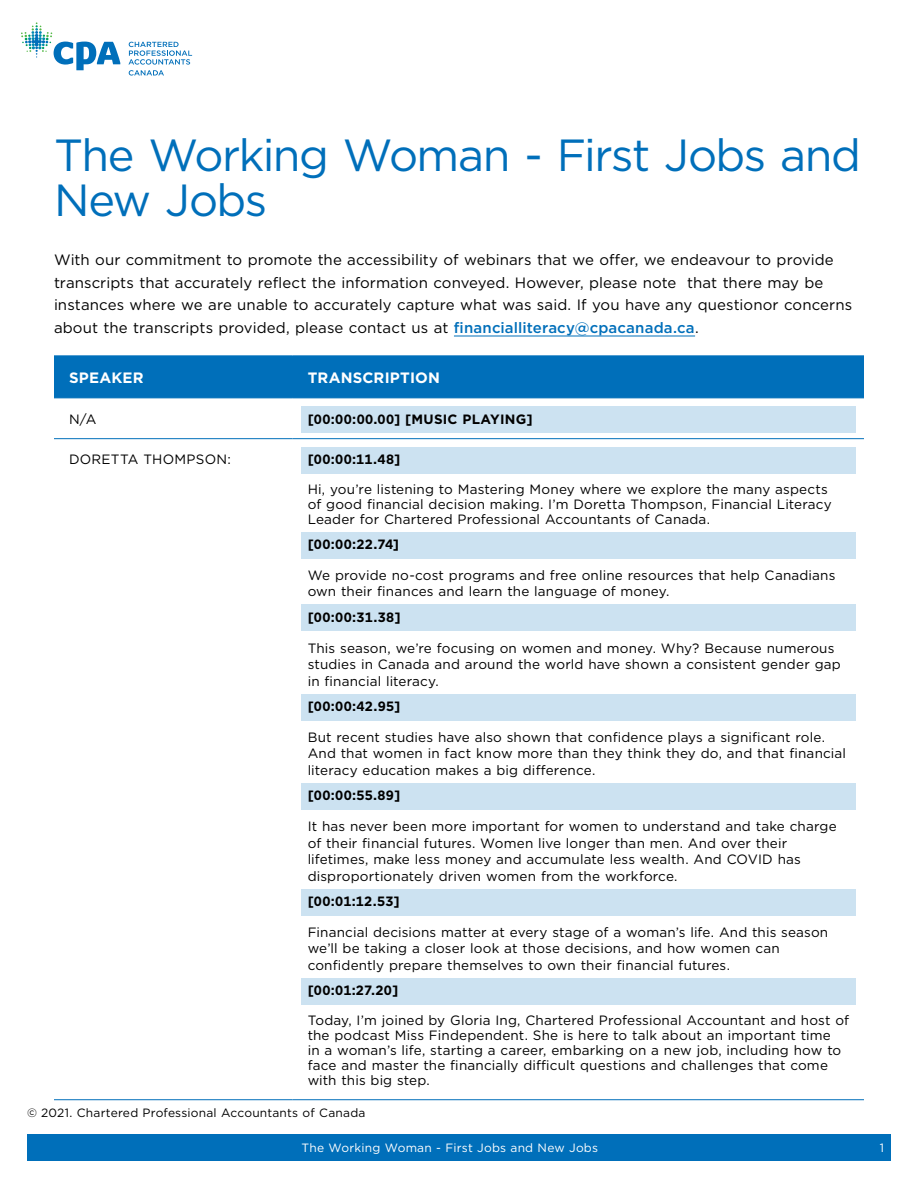
<style>
.page{position:relative;width:918px;height:1188px;background:#fff}
.page>*{position:absolute;margin:0;border:0;box-sizing:border-box;transform-origin:0 0}
.CPATranscript_Title{font:45px/45px "Gotham";letter-spacing:-.035em;color:#006fba}
.CPA__para1{font:15px/22.5px "Gotham";letter-spacing:.005em;color:#000}
.CPA_tableText-header{font:700 15px "Gotham";letter-spacing:.015em;color:#fff}
.CPA_tableText-body{font:13.5px/16.5px "Gotham";letter-spacing:.01em;color:#000}
.CPA_timeStamp{font:700 13.5px "Gotham";letter-spacing:.02em;color:#000}
.t1{font:12px "Gotham";letter-spacing:.015em;color:#000}
.t2{font:12px "Gotham";letter-spacing:.015em;color:#fff}
.s1{font-weight:500;color:#006fba}
</style>
<div class="page">
<div style="left:27px;top:1134px;width:864px;height:27px;background:#006fba"></div>
<svg style="left:21px;top:22px;width:99px;height:48px"></svg>
<svg style="left:128px;top:42px;width:64px;height:34px"></svg>
<hr style="left:454px;top:336px;width:241px;height:1px;background:#006fba">
<div style="left:54px;top:356px;width:810px;height:41px;background:#006fba"></div>
<hr style="left:54px;top:355px;width:239px;height:1px;background:#006fba">
<hr style="left:293px;top:355px;width:571px;height:1px;background:#006fba">
<hr style="left:54px;top:397px;width:239px;height:1px;background:#006fba">
<hr style="left:293px;top:397px;width:571px;height:1px;background:#006fba">
<hr style="left:54px;top:438px;width:239px;height:1px;background:#006fba">
<hr style="left:293px;top:438px;width:571px;height:1px;background:#006fba">
<hr style="left:54px;top:1099px;width:239px;height:1px;background:#006fba">
<hr style="left:293px;top:1099px;width:571px;height:1px;background:#006fba">
<div style="left:301px;top:406px;width:555px;height:27px;background:#cce2f1"></div>
<div style="left:301px;top:447px;width:555px;height:27px;background:#cce2f1"></div>
<div style="left:301px;top:532px;width:555px;height:27px;background:#cce2f1"></div>
<div style="left:301px;top:604px;width:555px;height:27px;background:#cce2f1"></div>
<div style="left:301px;top:694px;width:555px;height:27px;background:#cce2f1"></div>
<div style="left:301px;top:783px;width:555px;height:27px;background:#cce2f1"></div>
<div style="left:301px;top:889px;width:555px;height:27px;background:#cce2f1"></div>
<div style="left:301px;top:978px;width:555px;height:27px;background:#cce2f1"></div>
<h1 class="CPATranscript_Title" style="left:54px;top:132px;width:809px">The Working Woman - First Jobs and<br>New Jobs</h1>
<p class="CPA__para1" style="left:54px;top:249px;width:800px">With our commitment to promote the accessibility of webinars that we offer, we endeavour to provide transcripts that accurately reflect the information conveyed. However, please note that there may be instances where we are unable to accurately capture what was said. If you have any questionor concerns about the transcripts provided, please contact us at <span class="s1">financialliteracy@cpacanada.ca</span>.</p>
<h1 class="CPA_tableText-header" style="left:69px;top:368px;width:76px">SPEAKER</h1>
<h1 class="CPA_tableText-header" style="left:308px;top:368px;width:134px">TRANSCRIPTION</h1>
<p class="CPA_tableText-body" style="left:69px;top:410px;width:29px">N/A</p>
<p class="CPA_timeStamp" style="left:308px;top:410px;width:226px">[00:00:00.00] [MUSIC PLAYING]</p>
<p class="CPA_tableText-body" style="left:69px;top:451px;width:163px">DORETTA THOMPSON:</p>
<p class="CPA_timeStamp" style="left:308px;top:451px;width:94px">[00:00:11.48]</p>
<p class="CPA_tableText-body" style="left:308px;top:481px;width:526px;line-height:15px">Hi, you’re listening to Mastering Money where we explore the many aspects of good financial decision making. I’m Doretta Thompson, Financial Literacy<br>Leader for Chartered Professional Accountants of Canada.</p>
<p class="CPA_timeStamp" style="left:308px;top:535px;width:93px">[00:00:22.74]</p>
<p class="CPA_tableText-body" style="left:308px;top:567px;width:529px">We provide no-cost programs and free online resources that help Canadians own their finances and learn the language of money.</p>
<p class="CPA_timeStamp" style="left:308px;top:608px;width:94px">[00:00:31.38]</p>
<p class="CPA_tableText-body" style="left:308px;top:639px;width:535px">This season, we’re focusing on women and money. Why? Because numerous studies in Canada and around the world have shown a consistent gender gap in financial literacy.</p>
<p class="CPA_timeStamp" style="left:308px;top:697px;width:94px">[00:00:42.95]</p>
<p class="CPA_tableText-body" style="left:308px;top:729px;width:540px">But recent studies have also shown that confidence plays a significant role.<br>And that women in fact know more than they think they do, and that financial literacy education makes a big difference.</p>
<p class="CPA_timeStamp" style="left:308px;top:787px;width:94px">[00:00:55.89]</p>
<p class="CPA_tableText-body" style="left:308px;top:818px;width:531px">It has never been more important for women to understand and take charge of their financial futures. Women live longer than men. And over their lifetimes, make less money and accumulate less wealth. And COVID has disproportionately driven women from the workforce.</p>
<p class="CPA_timeStamp" style="left:308px;top:892px;width:94px">[00:01:12.53]</p>
<p class="CPA_tableText-body" style="left:308px;top:924px;width:522px">Financial decisions matter at every stage of a woman’s life. And this season we’ll be taking a closer look at those decisions, and how women can confidently prepare themselves to own their financial futures.</p>
<p class="CPA_timeStamp" style="left:308px;top:982px;width:92px">[00:01:27.20]</p>
<p class="CPA_tableText-body" style="left:308px;top:1012px;width:543px;line-height:15px">Today, I’m joined by Gloria Ing, Chartered Professional Accountant and host of the podcast Miss Findependent. She is here to talk about an important time<br>in a woman’s life, starting a career, embarking on a new job, including how to face and master the financially difficult questions and challenges that come with this big step.</p>
<p class="t1" style="left:27px;top:1106px;width:340px">© 2021. Chartered Professional Accountants of Canada</p>
<p class="t2" style="left:302px;top:1140px;width:298px">The Working Woman - First Jobs and New Jobs</p>
<p class="t2" style="left:880px;top:1140px;width:6px">1</p>
</div>
